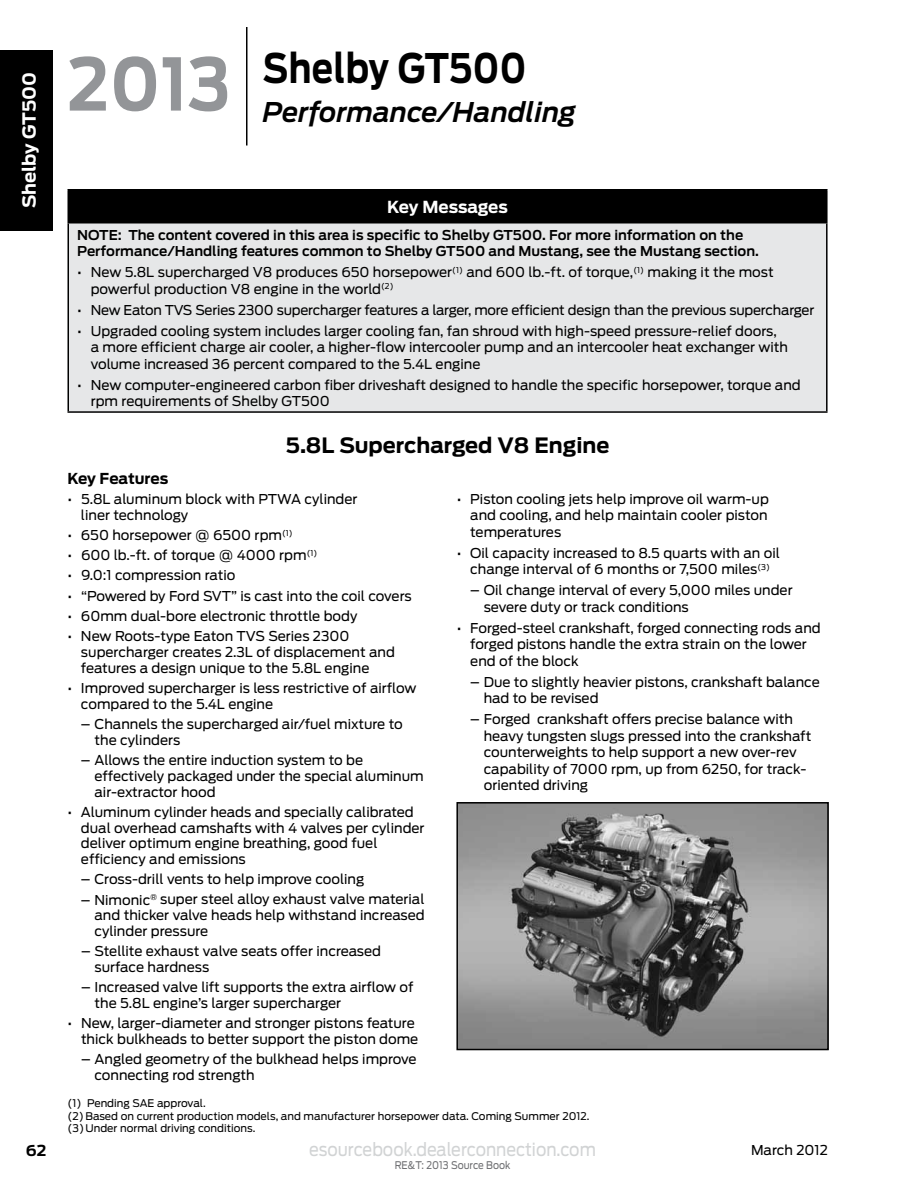
<style>
.page{position:relative;width:918px;height:1188px;background:#fff}
.page>*{position:absolute;margin:0;border:0;box-sizing:border-box;transform-origin:0 0}
.t1{font:700 72px "Ford Antenna";color:#939598;scale:.9 1}
.t2{font:700 40.5px "Ford Antenna";letter-spacing:.01em;color:#000;scale:.85 1}
.t3{font:italic 600 27px "Ford Antenna";color:#000}
.t4{font:700 21px "Ford Antenna";color:#000}
.t5{font:18px "Ford Antenna";color:#d1d3d4;scale:.9 1}
.t6{font:700 18px "Ford Antenna";color:#fff}
.t7{font:700 16.5px "Ford Antenna";color:#fff}
.t8{font:700 15px "Ford Antenna";color:#000}
.t9{font:13.5px/15.8px "Ford Antenna";color:#000}
.t10{font:600 13.5px/16.5px "Ford Antenna";color:#000}
.t11{font:10.5px/12.6px "Ford Antenna";color:#000}
.t12{font:10.5px "Ford Antenna";color:#6d6e71;scale:.9 1}
</style>
<div class="page">
<div style="left:0;top:50px;width:53px;height:181px;background:#000"></div>
<hr style="left:246px;top:27px;width:2px;height:119px;background:#000">
<div style="left:68px;top:190px;width:759px;height:33px;background:#000"></div>
<div style="left:68px;top:223px;width:759px;height:189px;background:#e6e7e8"></div>
<hr style="left:68px;top:189px;width:760px;height:1px;background:#000">
<hr style="left:826px;top:190px;width:2px;height:32px;background:#000">
<hr style="left:68px;top:222px;width:760px;height:2px;background:#000">
<hr style="left:68px;top:223px;width:1px;height:188px;background:#000">
<hr style="left:826px;top:223px;width:2px;height:188px;background:#000">
<hr style="left:68px;top:411px;width:760px;height:2px;background:#000">
<img style="left:459px;top:805px;width:367px;height:242px">
<div style="left:456px;top:802px;width:373px;height:248px;border:2px solid #000"></div>
<h3 class="t6" style="left:13px;top:208px;width:137px;rotate:-90deg">Shelby GT500</h3>
<h1 class="t1" style="left:68px;top:19px;width:182px">2013</h1>
<h2 class="t2" style="left:263px;top:32px;width:311px">Shelby GT500</h2>
<h3 class="t3" style="left:263px;top:88px;width:315px">Performance/Handling</h3>
<p class="t7" style="left:387px;top:192px;width:122px">Key Messages</p>
<p class="t10" style="left:77px;top:225px;width:683px">NOTE: The content covered in this area is specific to Shelby GT500. For more information on the<br>Performance/Handling features common to Shelby GT500 and Mustang, see the Mustang section.</p>
<p class="t9" style="left:91px;top:262px;width:684px;line-height:16.5px;text-indent:-13px">• New 5.8L supercharged V8 produces 650 horsepower<sup>(1)</sup> and 600 lb.-ft. of torque,<sup>(1)</sup> making it the most powerful production V8 engine in the world<sup>(2)</sup></p>
<p class="t9" style="left:77px;top:300px;width:739px">• New Eaton TVS Series 2300 supercharger features a larger, more efficient design than the previous supercharger</p>
<p class="t9" style="left:91px;top:321px;width:699px;line-height:16.5px;text-indent:-14px">• Upgraded cooling system includes larger cooling fan, fan shroud with high-speed pressure-relief doors, a more efficient charge air cooler, a higher-flow intercooler pump and an intercooler heat exchanger with volume increased 36 percent compared to the 5.4L engine</p>
<p class="t9" style="left:91px;top:375px;width:711px;line-height:16.5px;text-indent:-14px">• New computer-engineered carbon fiber driveshaft designed to handle the specific horsepower, torque and rpm requirements of Shelby GT500</p>
<h3 class="t4" style="left:286px;top:426px;width:325px">5.8L Supercharged V8 Engine</h3>
<p class="t8" style="left:68px;top:465px;width:102px">Key Features</p>
<p class="t9" style="left:81px;top:490px;width:278px;text-indent:-13px">• 5.8L aluminum block with PTWA cylinder liner technology</p>
<p class="t9" style="left:67px;top:526px;width:227px">• 650 horsepower @ 6500 rpm<sup>(1)</sup></p>
<p class="t9" style="left:68px;top:546px;width:251px">• 600 lb.-ft. of torque @ 4000 rpm<sup>(1)</sup></p>
<p class="t9" style="left:68px;top:566px;width:169px">• 9.0:1 compression ratio</p>
<p class="t9" style="left:68px;top:586px;width:346px">• “Powered by Ford SVT” is cast into the coil covers</p>
<p class="t9" style="left:67px;top:607px;width:291px">• 60mm dual-bore electronic throttle body</p>
<p class="t9" style="left:81px;top:627px;width:316px;text-indent:-14px">• New Roots-type Eaton TVS Series 2300 supercharger creates 2.3L of displacement and features a design unique to the 5.8L engine</p>
<p class="t9" style="left:81px;top:679px;width:337px;text-indent:-13px">• Improved supercharger is less restrictive of airflow compared to the 5.4L engine</p>
<p class="t9" style="left:94px;top:715px;width:310px;text-indent:-14px">– Channels the supercharged air/fuel mixture to the cylinders</p>
<p class="t9" style="left:94px;top:751px;width:331px;text-indent:-14px">– Allows the entire induction system to be effectively packaged under the special aluminum air-extractor hood</p>
<p class="t9" style="left:81px;top:802px;width:345px;text-indent:-14px">• Aluminum cylinder heads and specially calibrated dual overhead camshafts with 4 valves per cylinder deliver optimum engine breathing, good fuel efficiency and emissions</p>
<p class="t9" style="left:81px;top:870px;width:285px">– Cross-drill vents to help improve cooling</p>
<p class="t9" style="left:95px;top:890px;width:332px;text-align:justify;text-indent:-14px">– Nimonic<sup>®</sup> super steel alloy exhaust valve material and thicker valve heads help withstand increased cylinder pressure</p>
<p class="t9" style="left:95px;top:942px;width:288px;text-indent:-14px">– Stellite exhaust valve seats offer increased surface hardness</p>
<p class="t9" style="left:95px;top:978px;width:321px;text-indent:-14px">– Increased valve lift supports the extra airflow of the 5.8L engine’s larger supercharger</p>
<p class="t9" style="left:68px;top:1014px;width:352px;text-align:right">• New, larger-diameter and stronger pistons feature thick bulkheads to better support the piston dome</p>
<p class="t9" style="left:95px;top:1050px;width:324px;text-indent:-14px">– Angled geometry of the bulkhead helps improve connecting rod strength</p>
<p class="t9" style="left:470px;top:489px;width:300px;line-height:16.5px;text-align:justify;text-indent:-13px">• Piston cooling jets help improve oil warm-up and cooling, and help maintain cooler piston temperatures</p>
<p class="t9" style="left:457px;top:543px;width:325px;line-height:16.5px;text-align:center">• Oil capacity increased to 8.5 quarts with an oil change interval of 6 months or 7,500 miles<sup>(3)</sup></p>
<p class="t9" style="left:484px;top:580px;width:310px;line-height:16.5px;text-indent:-14px">– Oil change interval of every 5,000 miles under severe duty or track conditions</p>
<p class="t9" style="left:470px;top:618px;width:352px;line-height:16.5px;text-indent:-14px">• Forged-steel crankshaft, forged connecting rods and forged pistons handle the extra strain on the lower end of the block</p>
<p class="t9" style="left:484px;top:672px;width:338px;line-height:16.5px;text-indent:-14px">– Due to slightly heavier pistons, crankshaft balance had to be revised</p>
<p class="t9" style="left:484px;top:709px;width:329px;line-height:16.5px;text-indent:-14px">– Forged crankshaft offers precise balance with heavy tungsten slugs pressed into the crankshaft counterweights to help support a new over-rev capability of 7000 rpm, up from 6250, for track&shy;oriented driving</p>
<p class="t11" style="left:68px;top:1096px;width:524px">(1) Pending SAE approval.<br>(2)Based on current production models, and manufacturer horsepower data. Coming Summer 2012. (3)Under normal driving conditions.</p>
<p class="t8" style="left:26px;top:1137px;width:22px">62</p>
<h3 class="t5" style="left:309px;top:1134px;width:320px">esourcebook.dealerconnection.com</h3>
<p class="t9" style="left:751px;top:1141px;width:78px">March 2012</p>
<p class="t12" style="left:395px;top:1156px;width:130px">RE&amp;T: 2013 Source Book</p>
</div>
